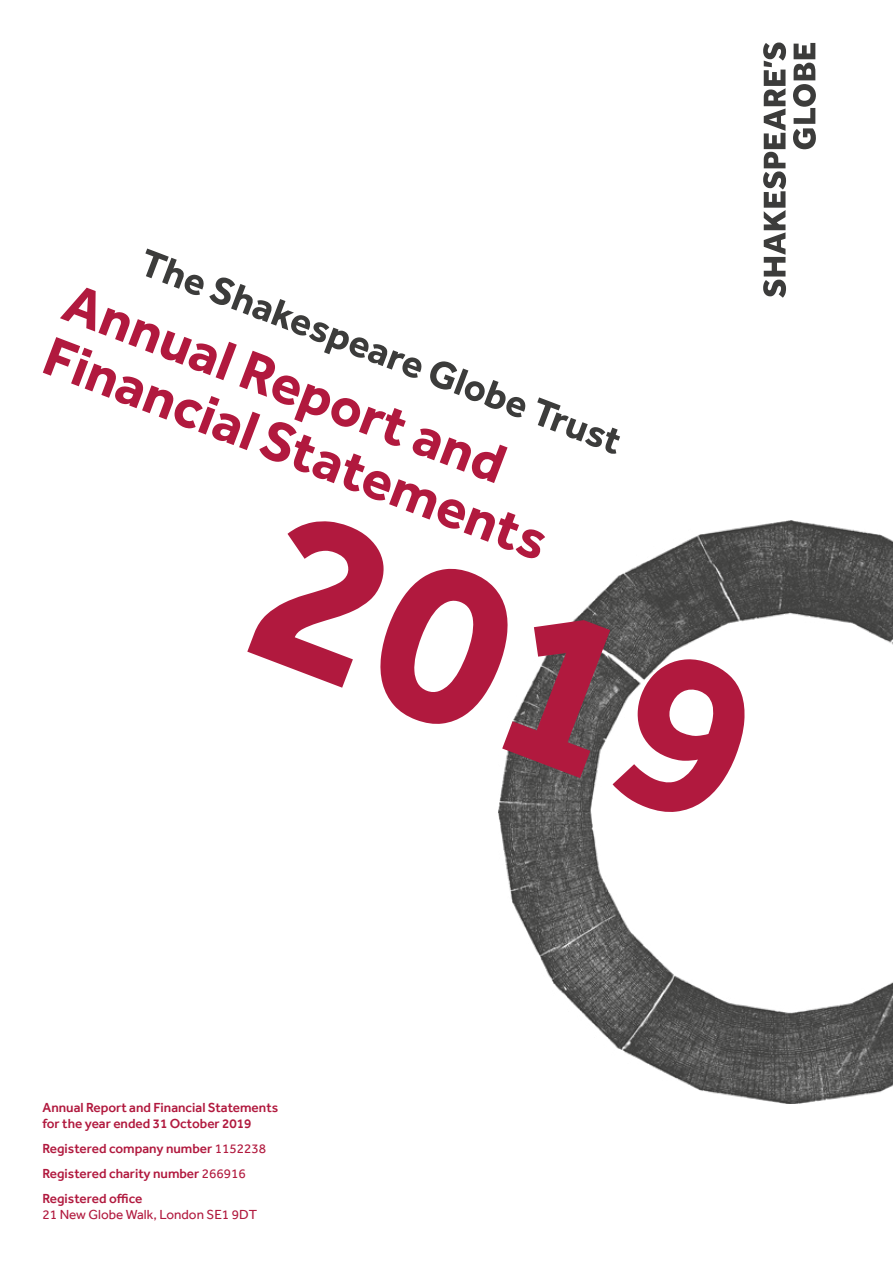
<style>
.page{position:relative;width:893px;height:1263px;background:#fff}
.page>*{position:absolute;margin:0;border:0;box-sizing:border-box;transform-origin:0 0}
.t1{font:700 57px/57px "Effra";color:#b1193e}
.t2{font:700 39.45px "Effra";color:#3c3c3b}
.t3{font:500 13.5px/24.8px "Effra";color:#b1193e}
.t4{font:13.5px "Effra";color:#b1193e}
.s1{font-weight:400}
</style>
<div class="page">
<img style="left:498px;top:521px;width:395px;height:582px">
<svg style="left:763px;top:43px;width:23px;height:255px"></svg>
<svg style="left:793px;top:43px;width:23px;height:106px"></svg>
<svg style="left:247px;top:521px;width:498px;height:292px"></svg>
<h2 class="t2" style="left:151px;top:237px;width:514px;rotate:21deg">The Shakespeare Globe Trust</h2>
<h1 class="t1" style="left:77px;top:272px;width:536px;rotate:21deg">Annual Report and<br>Financial Statements</h1>
<p class="t3" style="left:43px;top:1099px;width:237px;line-height:16.2px">Annual Report and Financial Statements for the year ended 31 October 2019</p>
<p class="t3" style="left:43px;top:1136px;width:225px">Registered company number <span class="s1">1152238<br></span>Registered charity number <span class="s1">266916<br></span>Registered office</p>
<p class="t4" style="left:43px;top:1206px;width:216px">21 New Globe Walk, London SE1 9DT</p>
</div>
